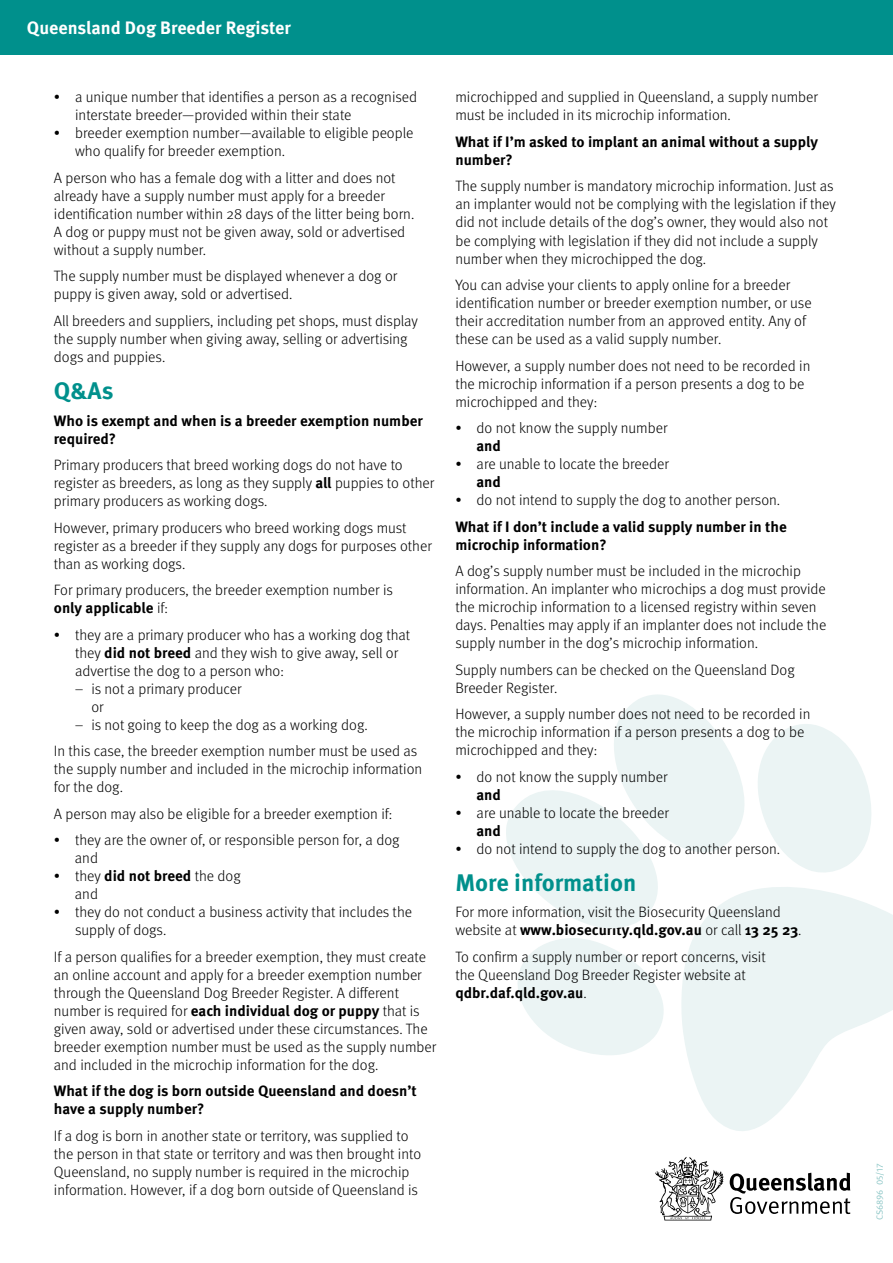
<style>
.page{position:relative;width:893px;height:1263px;background:#fff}
.page>*{position:absolute;margin:0;border:0;box-sizing:border-box;transform-origin:0 0}
.t1{font:700 24px "Meta OT";color:#00908c}
.t2{font:700 18px "Meta OT";color:#fff}
.t3{font:300 15px/18px "Meta";color:#000}
.t4{font:700 15px/18px "Meta OT";color:#000}
.t5{font:9px "Meta OT";color:#8ac5c5}
.s1{font-family:"Meta OT";font-weight:700}
.s2{font-family:"Meta";font-weight:300}
</style>
<div class="page">
<svg style="left:685px;top:910px;width:208px;height:221px;fill:#ebf4f4"></svg>
<div style="left:0;top:0;width:893px;height:54px;background:#00908c"></div>
<svg style="left:506px;top:694px;width:377px;height:235px"></svg>
<svg style="left:518px;top:938px;width:167px;height:117px"></svg>
<svg style="left:730px;top:1173px;width:120px;height:41px"></svg>
<svg style="left:655px;top:1157px;width:68px;height:63px"></svg>
<p class="t2" style="left:27px;top:16px;width:265px">Queensland Dog Breeder Register</p>
<p class="t3" style="left:75px;top:88px;width:343px;text-indent:-21px">• a unique number that identifies a person as a recognised interstate breeder—provided within their state</p>
<p class="t3" style="left:75px;top:124px;width:340px;text-indent:-21px">• breeder exemption number—available to eligible people who qualify for breeder exemption.</p>
<p class="t3" style="left:54px;top:169px;width:362px">A person who has a female dog with a litter and does not already have a supply number must apply for a breeder identification number within 28 days of the litter being born.<br>A dog or puppy must not be given away, sold or advertised without a supply number.</p>
<p class="t3" style="left:54px;top:267px;width:345px">The supply number must be displayed whenever a dog or puppy is given away, sold or advertised.</p>
<p class="t3" style="left:54px;top:312px;width:366px">All breeders and suppliers, including pet shops, must display the supply number when giving away, selling or advertising dogs and puppies.</p>
<h2 class="t1" style="left:54px;top:376px;width:61px">Q&amp;As</h2>
<h2 class="t4" style="left:54px;top:412px;width:370px">Who is exempt and when is a breeder exemption number required?</h2>
<p class="t3" style="left:54px;top:456px;width:382px">Primary producers that breed working dogs do not have to register as breeders, as long as they supply <span class="s1">all</span> puppies to other primary producers as working dogs.</p>
<p class="t3" style="left:54px;top:518px;width:379px">However, primary producers who breed working dogs must register as a breeder if they supply any dogs for purposes other than as working dogs.</p>
<p class="t3" style="left:54px;top:581px;width:340px">For primary producers, the breeder exemption number is <span class="s1">only applicable</span> if:</p>
<p class="t3" style="left:75px;top:625px;width:337px;text-indent:-21px">• they are a primary producer who has a working dog that they <span class="s1">did not breed</span> and they wish to give away, sell or advertise the dog to a person who:</p>
<p class="t3" style="left:91px;top:679px;width:152px;text-indent:-16px">– is not a primary producer or</p>
<p class="t3" style="left:75px;top:715px;width:294px">– is not going to keep the dog as a working dog.</p>
<p class="t3" style="left:54px;top:742px;width:370px">In this case, the breeder exemption number must be used as the supply number and included in the microchip information for the dog.</p>
<p class="t3" style="left:54px;top:804px;width:340px">A person may also be eligible for a breeder exemption if:</p>
<p class="t3" style="left:75px;top:831px;width:326px;text-indent:-21px">• they are the owner of, or responsible person for, a dog and</p>
<p class="t3" style="left:75px;top:867px;width:167px;text-indent:-21px">• they <span class="s1">did not breed</span> the dog and</p>
<p class="t3" style="left:75px;top:903px;width:339px;text-indent:-21px">• they do not conduct a business activity that includes the supply of dogs.</p>
<p class="t3" style="left:54px;top:948px;width:384px">If a person qualifies for a breeder exemption, they must create an online account and apply for a breeder exemption number through the Queensland Dog Breeder Register. A different number is required for <span class="s1">each individual dog or puppy</span> that is given away, sold or advertised under these circumstances. The breeder exemption number must be used as the supply number and included in the microchip information for the dog.</p>
<p class="t4" style="left:54px;top:1082px;width:364px">What if the dog is born outside Queensland and doesn’t have a supply number?</p>
<p class="t3" style="left:54px;top:1127px;width:369px">If a dog is born in another state or territory, was supplied to the person in that state or territory and was then brought into Queensland, no supply number is required in the microchip information. However, if a dog born outside of Queensland is</p>
<p class="t3" style="left:455px;top:88px;width:364px">microchipped and supplied in Queensland, a supply number must be included in its microchip information.</p>
<p class="t4" style="left:455px;top:133px;width:364px">What if I’m asked to implant an animal without a supply number?</p>
<p class="t3" style="left:455px;top:177px;width:382px">The supply number is mandatory microchip information. Just as an implanter would not be complying with the legislation if they did not include details of the dog’s owner, they would also not be complying with legislation if they did not include a supply number when they microchipped the dog.</p>
<p class="t3" style="left:455px;top:276px;width:358px">You can advise your clients to apply online for a breeder identification number or breeder exemption number, or use their accreditation number from an approved entity. Any of these can be used as a valid supply number.</p>
<p class="t3" style="left:455px;top:356px;width:357px">However, a supply number does not need to be recorded in the microchip information if a person presents a dog to be microchipped and they:</p>
<p class="t3" style="left:476px;top:419px;width:193px;text-indent:-21px">• do not know the supply number <span class="s1">and</span></p>
<p class="t3" style="left:476px;top:455px;width:194px;text-indent:-21px">• are unable to locate the breeder <span class="s1">and</span></p>
<p class="t3" style="left:455px;top:486px;width:333px;line-height:26.5px">• do not intend to supply the dog to another person.<br><span class="s1">What if I don’t include a valid supply number in the</span></p>
<p class="t3" style="left:455px;top:531px;width:347px;line-height:26.5px"><span class="s1">microchip information?<br></span>A dog’s supply number must be included in the microchip</p>
<p class="t3" style="left:455px;top:580px;width:372px">information. An implanter who microchips a dog must provide</p>
<p class="t3" style="left:455px;top:598px;width:373px">the microchip information to a licensed registry within seven days. Penalties may apply if an implanter does not include the supply number in the dog’s microchip information.</p>
<p class="t3" style="left:455px;top:660px;width:341px">Supply numbers can be checked on the Queensland Dog<br>Breeder Register.</p>
<p class="t3" style="left:455px;top:705px;width:357px">However, a supply number does not need to be recorded in the microchip information if a person presents a dog to be microchipped and they:</p>
<p class="t3" style="left:476px;top:767px;width:193px;text-indent:-21px">• do not know the supply number <span class="s1">and</span></p>
<p class="t3" style="left:476px;top:803px;width:194px;text-indent:-21px">• are unable to locate the breeder <span class="s1">and</span></p>
<p class="t3" style="left:455px;top:839px;width:326px">• do not intend to supply the dog to another person.</p>
<p class="t1" style="left:455px;top:867px;width:183px">More information</p>
<p class="t3" style="left:455px;top:903px;width:327px">For more information, visit the Biosecurity Queensland</p>
<p class="t3" style="left:455px;top:947px;width:312px">To confirm a supply number or report concerns, visit the Queensland Dog Breeder Register website at <span class="s1">qdbr.daf.qld.gov.au</span>.</p>
<p class="t4" style="left:455px;top:921px;width:348px"><span class="s2">website at</span> www.biosecurity.qld.gov.au <span class="s2">or call</span> 13 25 23<span class="s2">.</span></p>
<p class="t5" style="left:874px;top:1220px;width:59px;rotate:-90deg">CS6896 05/17</p>
</div>
